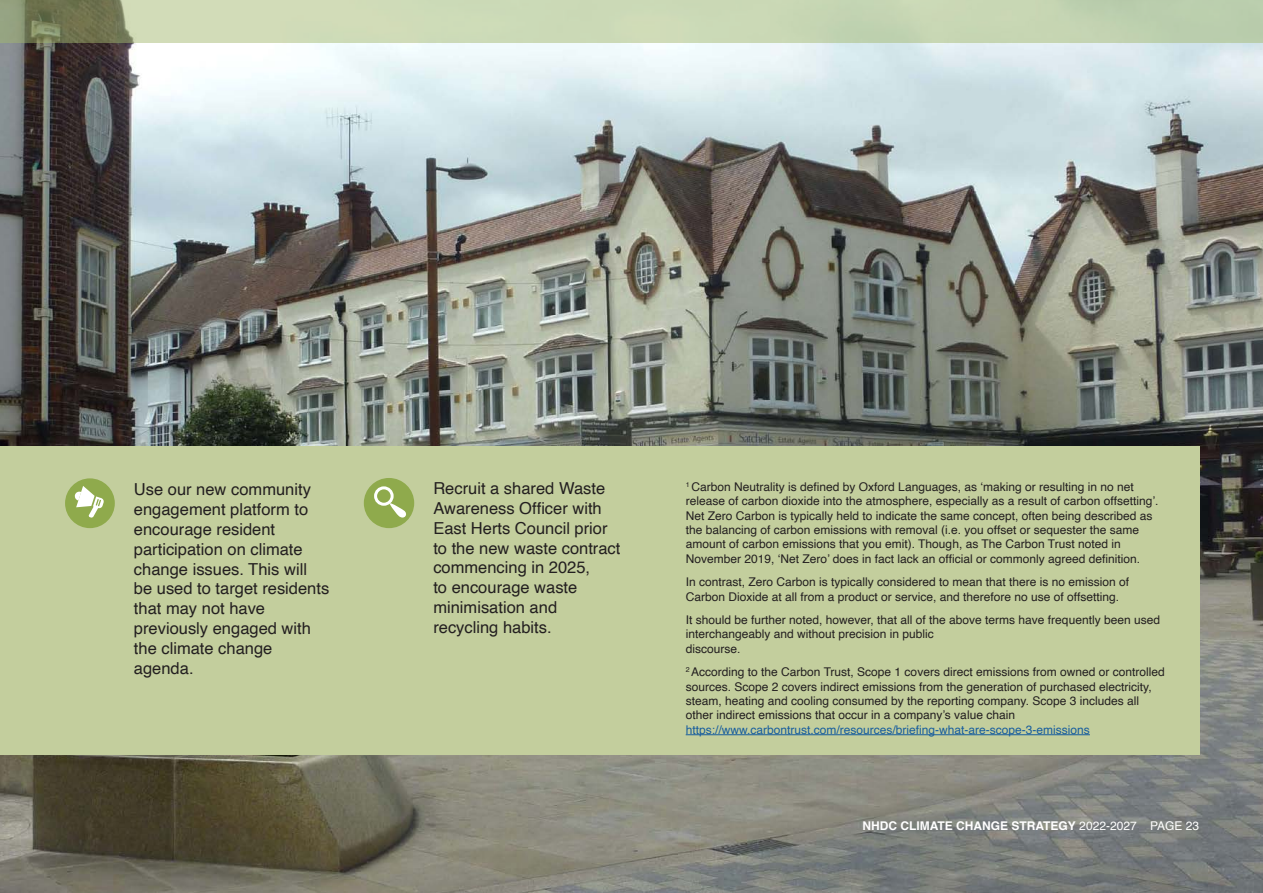
<style>
.page{position:relative;width:1263px;height:893px;background:#fff}
.page>*{position:absolute;margin:0;border:0;box-sizing:border-box;transform-origin:0 0}
.t1{font:16.5px "Helvetica";color:#231f20}
.t2{font:12px/14.4px "Helvetica";color:#231f20}
.t3{font:12px "Helvetica";color:#175d9e}
.t4{font:700 12px "Helvetica";color:#fff}
.s1{font-weight:400}
</style>
<div class="page">
<img style="left:0;top:43px;width:1263px;height:850px">
<svg style="left:0;top:0;width:1263px;height:43px;background:#c0ceab"></svg>
<div style="left:0;top:446px;width:1199px;height:309px;background:#c3ce9d"></div>
<hr style="left:686px;top:734px;width:404px;height:1px;background:#175d9e">
<div style="left:65px;top:478px;width:50px;height:50px;background:#8faa4c;border-radius:50%"></div>
<svg style="left:74px;top:486px;width:30px;height:32px"></svg>
<div style="left:364px;top:478px;width:50px;height:50px;background:#8faa4c;border-radius:50%"></div>
<div style="left:374px;top:486px;width:20px;height:20px;border:3px solid #fff;border-radius:50%"></div>
<svg style="left:389px;top:502px;width:17px;height:16px"></svg>
<p class="t1" style="left:134px;top:477px;width:178px">Use our new community</p>
<p class="t1" style="left:134px;top:497px;width:176px">engagement platform to</p>
<p class="t1" style="left:134px;top:516px;width:143px">encourage resident</p>
<p class="t1" style="left:134px;top:536px;width:170px">participation on climate</p>
<p class="t1" style="left:134px;top:556px;width:175px">change issues. This will</p>
<p class="t1" style="left:134px;top:576px;width:197px">be used to target residents</p>
<p class="t1" style="left:134px;top:596px;width:133px">that may not have</p>
<p class="t1" style="left:134px;top:615px;width:178px">previously engaged with</p>
<p class="t1" style="left:134px;top:635px;width:140px">the climate change</p>
<p class="t1" style="left:134px;top:655px;width:61px">agenda.</p>
<p class="t1" style="left:433px;top:476px;width:173px">Recruit a shared Waste</p>
<p class="t1" style="left:433px;top:495px;width:170px">Awareness Officer with</p>
<p class="t1" style="left:433px;top:515px;width:176px">East Herts Council prior</p>
<p class="t1" style="left:433px;top:535px;width:189px">to the new waste contract</p>
<p class="t1" style="left:433px;top:555px;width:158px">commencing in 2025,</p>
<p class="t1" style="left:433px;top:575px;width:145px">to encourage waste</p>
<p class="t1" style="left:433px;top:594px;width:125px">minimisation and</p>
<p class="t1" style="left:433px;top:614px;width:120px">recycling habits.</p>
<p class="t2" style="left:686px;top:480px;width:474px"><sup>1</sup> Carbon Neutrality is defined by Oxford Languages, as ‘making or resulting in no net release of carbon dioxide into the atmosphere, especially as a result of carbon offsetting’.<br>Net Zero Carbon is typically held to indicate the same concept, often being described as the balancing of carbon emissions with removal (i.e. you offset or sequester the same amount of carbon emissions that you emit). Though, as The Carbon Trust noted in</p>
<p class="t2" style="left:686px;top:552px;width:456px">November 2019, ‘Net Zero’ does in fact lack an official or commonly agreed definition.</p>
<p class="t2" style="left:686px;top:575px;width:445px">In contrast, Zero Carbon is typically considered to mean that there is no emission of</p>
<p class="t2" style="left:686px;top:590px;width:435px">Carbon Dioxide at all from a product or service, and therefore no use of offsetting.</p>
<p class="t2" style="left:686px;top:613px;width:476px">It should be further noted, however, that all of the above terms have frequently been used interchangeably and without precision in public</p>
<p class="t2" style="left:686px;top:642px;width:56px">discourse.</p>
<p class="t2" style="left:686px;top:665px;width:480px"><sup>2</sup> According to the Carbon Trust, Scope 1 covers direct emissions from owned or controlled sources. Scope 2 covers indirect emissions from the generation of purchased electricity, steam, heating and cooling consumed by the reporting company. Scope 3 includes all other indirect emissions that occur in a company’s value chain</p>
<p class="t3" style="left:686px;top:720px;width:406px">https://www.carbontrust.com/resources/briefing-what-are-scope-3-emissions</p>
<p class="t4" style="left:862px;top:818px;width:338px">NHDC CLIMATE CHANGE STRATEGY <span class="s1">2022-2027 PAGE 23</span></p>
</div>
